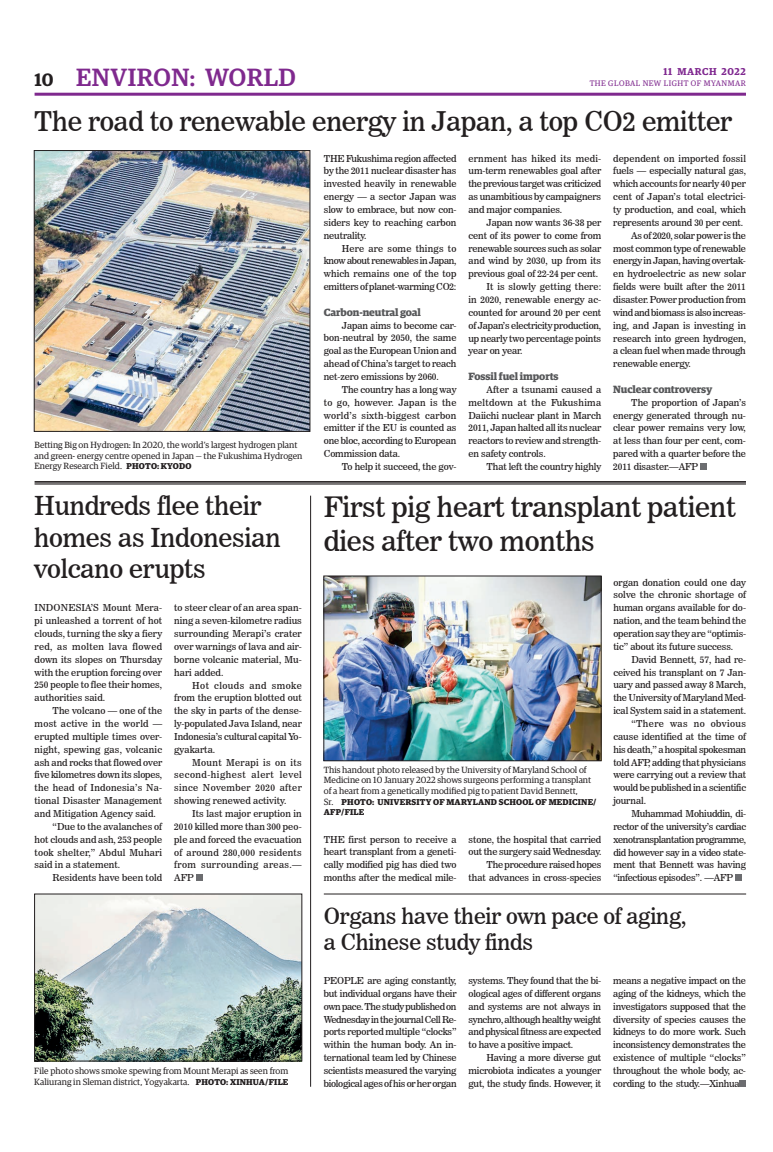
<style>
.page{position:relative;width:773px;height:1152px;background:#fff}
.page>*{position:absolute;margin:0;border:0;box-sizing:border-box;transform-origin:0 0}
._2_Clm_Head{font:28px/33.6px "News 706 BT Roman C";letter-spacing:-.01em;color:#231f20}
._2_Clm_Head-2{font:27px "News 706 BT Roman C";letter-spacing:-.01em;color:#231f20}
._2_Clm_Head-3{font:26px/31.2px "News 706 BT Roman C";letter-spacing:-.01em;color:#231f20}
.t1{font:500 25px "Guardian Egyp";letter-spacing:.02em;color:#7f298e}
._2_Clm_Head-4{font:22px/26.4px "News 706 BT Roman C";letter-spacing:-.01em;color:#231f20}
.Sub_Body{font:700 10.5px "Guardian Egyp";letter-spacing:-.01em;color:#57585a}
.t2{font:600 10px "Guardian Egyp";letter-spacing:.06em;color:#802990}
._2nd_Body{font:9.5px/12.9px "News 706 BT Roman C";letter-spacing:-.01em;color:#231f20;text-align:justify}
.Normal_Para{font:9.5px/12.9px "News 706 BT Roman C";letter-spacing:-.01em;color:#231f20;text-align:justify}
.t3{font:9px/10.8px "Guardian Egyp";color:#231f20}
.t4{font:700 8.5px/10.2px "Guardian Egyp";letter-spacing:.02em;color:#231f20}
.t5{font:8px "Guardian Egyp";letter-spacing:.06em;color:#7f298e}
.s1{font-weight:600;font-size:18px;color:#231f20}
.s2{font-weight:700;font-size:8.5px}
.s3{font-weight:400;font-size:9px}
</style>
<div class="page">
<hr style="left:35px;top:93px;width:711px;height:3px;background:#7f298e">
<svg style="left:700px;top:464px;width:6px;height:6px"></svg>
<img style="left:36px;top:152px;width:272px;height:278px">
<div style="left:34px;top:150px;width:276px;height:282px;border:1px solid #231f20"></div>
<hr style="left:35px;top:481px;width:711px;height:1px;background:#231f20">
<hr style="left:35px;top:483px;width:711px;height:1px;background:#231f20">
<hr style="left:35px;top:484px;width:711px;height:1px;background:#231f20">
<svg style="left:735px;top:875px;width:6px;height:6px"></svg>
<img style="left:326px;top:578px;width:273px;height:181px">
<div style="left:324px;top:576px;width:277px;height:185px;border:1px solid #231f20"></div>
<div style="left:196px;top:875px;width:7px;height:6px;background:#6c6d70"></div>
<img style="left:36px;top:896px;width:264px;height:163px">
<div style="left:34px;top:894px;width:268px;height:167px;border:1px solid #231f20"></div>
<div style="left:739px;top:1080px;width:7px;height:7px;background:#6c6d70"></div>
<hr style="left:324px;top:894px;width:422px;height:1px;background:#231f20">
<hr style="left:310px;top:496px;width:1px;height:591px;background:#231f20">
<h3 class="t1" style="left:35px;top:60px;width:263px"><span class="s1">10</span> ENVIRON: WORLD</h3>
<p class="t2" style="left:663px;top:64px;width:84px">11 MARCH 2022</p>
<p class="t5" style="left:589px;top:78px;width:158px">THE GLOBAL NEW LIGHT OF MYANMAR</p>
<p class="_2_Clm_Head-2" style="left:34px;top:105px;width:699px">The road to renewable energy in Japan, a top CO2 emitter</p>
<p class="Normal_Para" style="left:324px;top:152px;width:134px">THE Fukushima region affected by the 2011 nuclear disaster has invested heavily in renewable energy — a sector Japan was slow to embrace, but now con&shy;siders key to reaching carbon neutrality.</p>
<p class="_2nd_Body" style="left:324px;top:242px;width:134px;text-indent:18px">Here are some things to know about renewables in Japan, which remains one of the top emitters of planet-warming CO2:</p>
<p class="Sub_Body" style="left:324px;top:304px;width:99px">Carbon-neutral goal</p>
<p class="_2nd_Body" style="left:324px;top:319px;width:134px;text-indent:18px">Japan aims to become car&shy;bon-neutral by 2050, the same goal as the European Union and ahead of China’s target to reach net-zero emissions by 2060.</p>
<p class="_2nd_Body" style="left:324px;top:383px;width:134px;text-indent:18px">The country has a long way to go, however. Japan is the world’s sixth-biggest carbon emitter if the EU is counted as one bloc, according to European Commission data.</p>
<p class="_2nd_Body" style="left:342px;top:460px;width:116px">To help it succeed, the gov-</p>
<p class="_2nd_Body" style="left:613px;top:152px;width:134px">dependent on imported fossil fuels — especially natural gas, which accounts for nearly 40 per cent of Japan’s total electrici&shy;ty production, and coal, which represents around 30 per cent.</p>
<p class="_2nd_Body" style="left:613px;top:229px;width:134px;text-indent:18px">As of 2020, solar power is the most common type of renewable energy in Japan, having overtak&shy;en hydroelectric as new solar fields were built after the 2011 disaster. Power production from wind and biomass is also increas&shy;ing, and Japan is investing in research into green hydrogen, a clean fuel when made through renewable energy.</p>
<p class="Sub_Body" style="left:613px;top:381px;width:101px">Nuclear controversy</p>
<p class="_2nd_Body" style="left:613px;top:396px;width:134px;text-indent:18px">The proportion of Japan’s energy generated through nu&shy;clear power remains very low, at less than four per cent, com&shy;pared with a quarter before the 2011 disaster.—AFP</p>
<p class="_2nd_Body" style="left:468px;top:152px;width:134px">ernment has hiked its medi&shy;um-term renewables goal after the previous target was criticized as unambitious by campaigners and major companies.</p>
<p class="_2nd_Body" style="left:468px;top:216px;width:134px;text-indent:18px">Japan now wants 36-38 per cent of its power to come from renewable sources such as solar and wind by 2030, up from its previous goal of 22-24 per cent.</p>
<p class="_2nd_Body" style="left:468px;top:280px;width:134px;text-indent:18px">It is slowly getting there: in 2020, renewable energy ac&shy;counted for around 20 per cent of Japan’s electricity production, up nearly two percentage points year on year.</p>
<p class="Sub_Body" style="left:468px;top:368px;width:92px">Fossil fuel imports</p>
<p class="_2nd_Body" style="left:468px;top:383px;width:134px;text-indent:18px">After a tsunami caused a meltdown at the Fukushima Daiichi nuclear plant in March 2011, Japan halted all its nuclear reactors to review and strength&shy;en safety controls.</p>
<p class="_2nd_Body" style="left:486px;top:460px;width:116px">That left the country highly</p>
<p class="t3" style="left:35px;top:439px;width:269px">Betting Big on Hydrogen: In 2020, the world’s largest hydrogen plant and green- energy centre opened in Japan — the Fukushima Hydrogen<br>Energy Research Field. <span class="s2">PHOTO: KYODO</span></p>
<p class="_2_Clm_Head-3" style="left:34px;top:490px;width:248px">Hundreds flee their homes as Indonesian volcano erupts</p>
<p class="Normal_Para" style="left:35px;top:601px;width:129px">INDONESIA’S Mount Mera&shy;pi unleashed a torrent of hot clouds, turning the sky a fiery red, as molten lava flowed down its slopes on Thursday with the eruption forcing over 250 people to flee their homes, authorities said.</p>
<p class="_2nd_Body" style="left:35px;top:704px;width:129px;text-indent:18px">The volcano — one of the most active in the world — erupted multiple times over&shy;night, spewing gas, volcanic ash and rocks that flowed over five kilometres down its slopes, the head of Indonesia’s Na&shy;tional Disaster Management and Mitigation Agency said.</p>
<p class="_2nd_Body" style="left:35px;top:820px;width:129px;text-indent:18px">“Due to the avalanches of hot clouds and ash, 253 people took shelter,” Abdul Muhari said in a statement.</p>
<p class="_2nd_Body" style="left:53px;top:871px;width:111px">Residents have been told</p>
<p class="_2nd_Body" style="left:174px;top:601px;width:129px">to steer clear of an area span&shy;ning a seven-kilometre radius surrounding Merapi’s crater over warnings of lava and air&shy;borne volcanic material, Mu&shy;hari added.</p>
<p class="_2nd_Body" style="left:174px;top:679px;width:129px;text-indent:18px">Hot clouds and smoke from the eruption blotted out the sky in parts of the dense&shy;ly-populated Java Island, near Indonesia’s cultural capital Yo&shy;gyakarta.</p>
<p class="_2nd_Body" style="left:174px;top:756px;width:129px;text-indent:18px">Mount Merapi is on its second-highest alert level since November 2020 after showing renewed activity.</p>
<p class="_2nd_Body" style="left:174px;top:807px;width:129px;text-indent:18px">Its last major eruption in 2010 killed more than 300 peo&shy;ple and forced the evacuation of around 280,000 residents from surrounding areas.— AFP</p>
<p class="t3" style="left:34px;top:1065px;width:256px">File photo shows smoke spewing from Mount Merapi as seen from<br>Kaliurang in Sleman district, Yogyakarta. <span class="s2">PHOTO: XINHUA/FILE</span></p>
<p class="_2_Clm_Head" style="left:324px;top:490px;width:413px">First pig heart transplant patient dies after two months</p>
<p class="t3" style="left:324px;top:764px;width:269px">This handout photo released by the University of Maryland School of<br>Medicine on 10 January 2022 shows surgeons performing a transplant of a heart from a genetically modified pig to patient David Bennett,</p>
<p class="t4" style="left:324px;top:796px;width:274px"><span class="s3">Sr.</span> PHOTO: UNIVERSITY OF MARYLAND SCHOOL OF MEDICINE/<br>AFP/FILE</p>
<p class="Normal_Para" style="left:324px;top:833px;width:134px">THE first person to receive a heart transplant from a geneti&shy;cally modified pig has died two months after the medical mile-</p>
<p class="Normal_Para" style="left:468px;top:833px;width:134px">stone, the hospital that carried out the surgery said Wednesday.</p>
<p class="_2nd_Body" style="left:468px;top:858px;width:134px;text-align:right">The procedure raised hopes that advances in cross-species</p>
<p class="_2nd_Body" style="left:613px;top:576px;width:134px">organ donation could one day solve the chronic shortage of human organs available for do&shy;nation, and the team behind the operation say they are “optimis&shy;tic” about its future success.</p>
<p class="_2nd_Body" style="left:613px;top:653px;width:134px;text-indent:18px">David Bennett, 57, had re&shy;ceived his transplant on 7 Jan&shy;uary and passed away 8 March, the University of Maryland Med&shy;ical System said in a statement.</p>
<p class="_2nd_Body" style="left:613px;top:717px;width:134px;text-indent:18px">“There was no obvious cause identified at the time of his death,” a hospital spokesman told AFP, adding that physicians were carrying out a review that would be published in a scientific journal.</p>
<p class="_2nd_Body" style="left:613px;top:807px;width:134px;text-indent:18px">Muhammad Mohiuddin, di&shy;rector of the university’s cardiac xenotransplantation programme, did however say in a video state&shy;ment that Bennett was having “infectious episodes”. —AFP</p>
<p class="_2_Clm_Head-4" style="left:324px;top:902px;width:364px">Organs have their own pace of aging, a Chinese study finds</p>
<p class="Normal_Para" style="left:324px;top:974px;width:134px">PEOPLE are aging constantly, but individual organs have their own pace. The study published on Wednesday in the journal Cell Re&shy;ports reported multiple “clocks” within the human body. An in&shy;ternational team led by Chinese scientists measured the varying biological ages of his or her organ</p>
<p class="Normal_Para" style="left:468px;top:974px;width:134px">systems. They found that the bi&shy;ological ages of different organs and systems are not always in synchro, although healthy weight and physical fitness are expected to have a positive impact.</p>
<p class="_2nd_Body" style="left:613px;top:974px;width:134px">means a negative impact on the aging of the kidneys, which the investigators supposed that the diversity of species causes the kidneys to do more work. Such inconsistency demonstrates the existence of multiple “clocks” throughout the whole body, ac&shy;cording to the study.—Xinhua</p>
<p class="_2nd_Body" style="left:468px;top:1051px;width:134px;text-indent:18px">Having a more diverse gut microbiota indicates a younger gut, the study finds. However, it</p>
</div>
